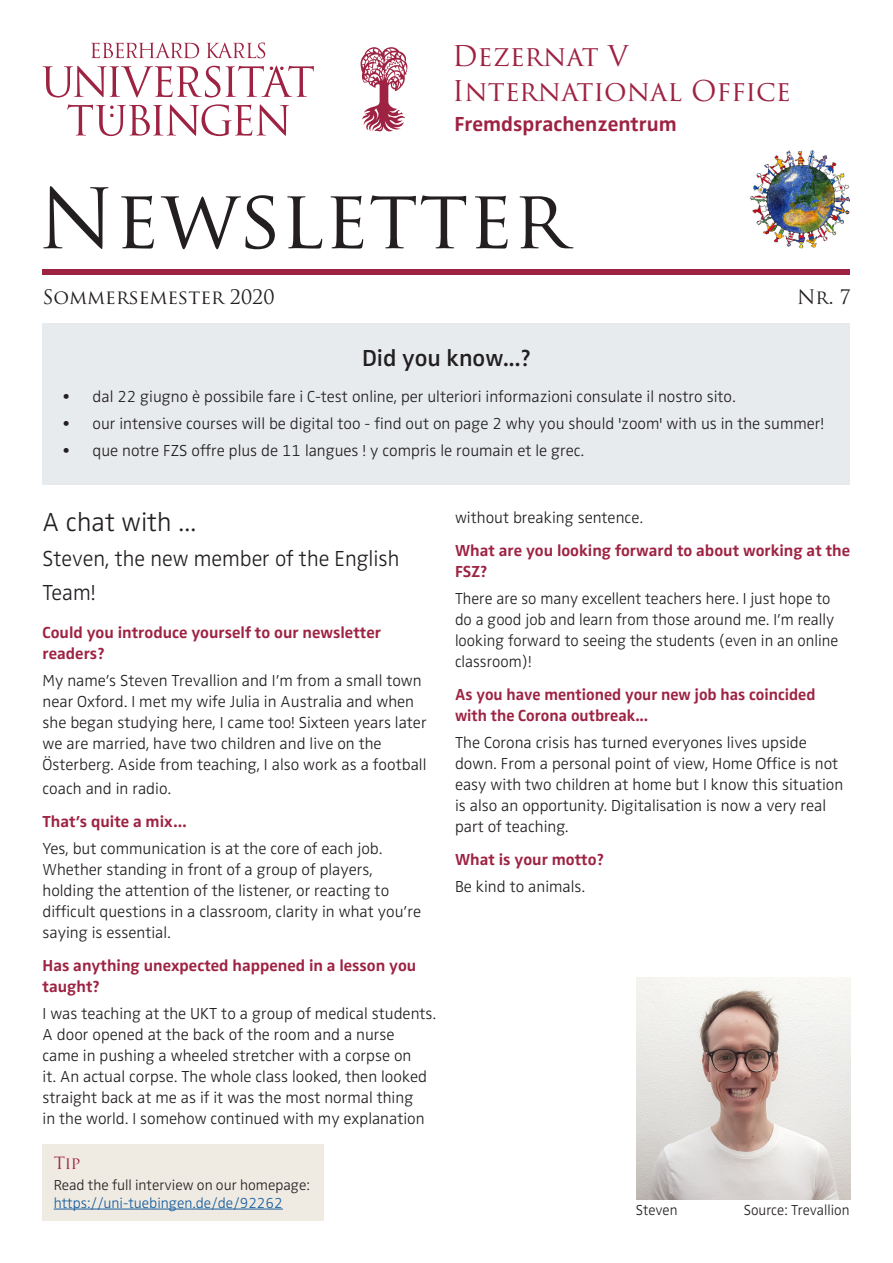
<style>
.page{position:relative;width:893px;height:1263px;background:#fff}
.page>*{position:absolute;margin:0;border:0;box-sizing:border-box;transform-origin:0 0}
.t1{font:81px "Trajan Pro";color:#231f20}
.t2{font:27.9px/35.4px "Trajan Pro 3";letter-spacing:-.005em;color:#9e2343}
.t3{font:300 27px "Zwo OT";color:#231f20}
.t4{font:600 24px "Zwo OT";color:#231f20}
.t5{font:300 22.5px/34.5px "Zwo OT";color:#231f20}
.t6{font:700 21px "Zwo OT";color:#9e2343}
.t7{font:19.5px "Trajan Pro";color:#231f20}
.t8{font:300 16.5px/21px "Zwo OT";color:#231f20}
.t9{font:700 16.5px/21px "Zwo OT";color:#9e2343}
.t10{font:16.5px "Trajan Pro";color:#9e2343}
.t11{font:300 15px "Zwo OT";color:#231f20}
.t12{font:300 15px "Zwo OT";color:#175d9e}
</style>
<div class="page">
<svg style="left:43px;top:43px;width:271px;height:93px"></svg>
<svg style="left:361px;top:47px;width:46px;height:84px"></svg>
<img style="left:750px;top:151px;width:100px;height:97px">
<div style="left:43px;top:269px;width:807px;height:6px;background:#9e2343"></div>
<div style="left:43px;top:323px;width:807px;height:162px;background:#e8ebee"></div>
<div style="left:43px;top:1144px;width:281px;height:76px;background:#efebe2"></div>
<hr style="left:54px;top:1208px;width:229px;height:1px;background:#175d9e">
<img style="left:636px;top:977px;width:214px;height:222px">
<h2 class="t2" style="left:452px;top:39px;width:340px">Dezernat V<br>International Office</h2>
<p class="t6" style="left:454px;top:112px;width:224px">Fremdsprachenzentrum</p>
<h1 class="t1" style="left:38px;top:167px;width:531px">Newsletter</h1>
<p class="t7" style="left:43px;top:284px;width:233px">Sommersemester 2020</p>
<p class="t7" style="left:797px;top:284px;width:55px">Nr. 7</p>
<h3 class="t4" style="left:362px;top:344px;width:170px">Did you know...?</h3>
<p class="t8" style="left:63px;top:386px;width:675px">• dal 22 giugno è possibile fare i C-test online, per ulteriori informazioni consulate il nostro sito.</p>
<p class="t8" style="left:63px;top:413px;width:763px">• our intensive courses will be digital too - find out on page 2 why you should 'zoom' with us in the summer!</p>
<p class="t8" style="left:63px;top:440px;width:523px">• que notre FZS offre plus de 11 langues ! y compris le roumain et le grec.</p>
<h3 class="t3" style="left:43px;top:507px;width:155px">A chat with ...</h3>
<h3 class="t5" style="left:43px;top:542px;width:358px">Steven, the new member of the English<br>Team!</h3>
<p class="t9" style="left:43px;top:623px;width:340px">Could you introduce yourself to our newsletter readers?</p>
<p class="t8" style="left:43px;top:671px;width:386px">My name’s Steven Trevallion and I’m from a small town near Oxford. I met my wife Julia in Australia and when she began studying here, I came too! Sixteen years later we are married, have two children and live on the Österberg. Aside from teaching, I also work as a football</p>
<p class="t8" style="left:43px;top:779px;width:130px">coach and in radio.</p>
<p class="t9" style="left:43px;top:812px;width:146px">That’s quite a mix…</p>
<p class="t8" style="left:43px;top:839px;width:380px">Yes, but communication is at the core of each job.<br>Whether standing in front of a group of players, holding the attention of the listener, or reacting to difficult questions in a classroom, clarity in what you’re saying is essential.</p>
<p class="t9" style="left:43px;top:956px;width:375px">Has anything unexpected happened in a lesson you taught?</p>
<p class="t8" style="left:43px;top:1004px;width:395px">I was teaching at the UKT to a group of medical students.<br>A door opened at the back of the room and a nurse<br>came in pushing a wheeled stretcher with a corpse on<br>it. An actual corpse. The whole class looked, then looked straight back at me as if it was the most normal thing<br>in the world. I somehow continued with my explanation</p>
<p class="t8" style="left:455px;top:507px;width:190px">without breaking sentence.</p>
<p class="t9" style="left:455px;top:540px;width:397px">What are you looking forward to about working at the<br>FSZ?</p>
<p class="t8" style="left:455px;top:588px;width:385px">There are so many excellent teachers here. I just hope to do a good job and learn from those around me. I’m really looking forward to seeing the students (even in an online classroom)!</p>
<p class="t9" style="left:455px;top:684px;width:362px">As you have mentioned your new job has coincided with the Corona outbreak...</p>
<p class="t8" style="left:455px;top:732px;width:390px">The Corona crisis has turned everyones lives upside down. From a personal point of view, Home Office is not easy with two children at home but I know this situation is also an opportunity. Digitalisation is now a very real part of teaching.</p>
<p class="t9" style="left:455px;top:849px;width:150px">What is your motto?</p>
<p class="t8" style="left:455px;top:877px;width:132px">Be kind to animals.</p>
<p class="t10" style="left:54px;top:1152px;width:28px">Tip</p>
<p class="t11" style="left:54px;top:1176px;width:257px">Read the full interview on our homepage:</p>
<p class="t12" style="left:54px;top:1194px;width:231px">https://uni-tuebingen.de/de/92262</p>
<p class="t11" style="left:636px;top:1201px;width:43px">Steven</p>
<p class="t11" style="left:744px;top:1201px;width:107px">Source: Trevallion</p>
</div>
